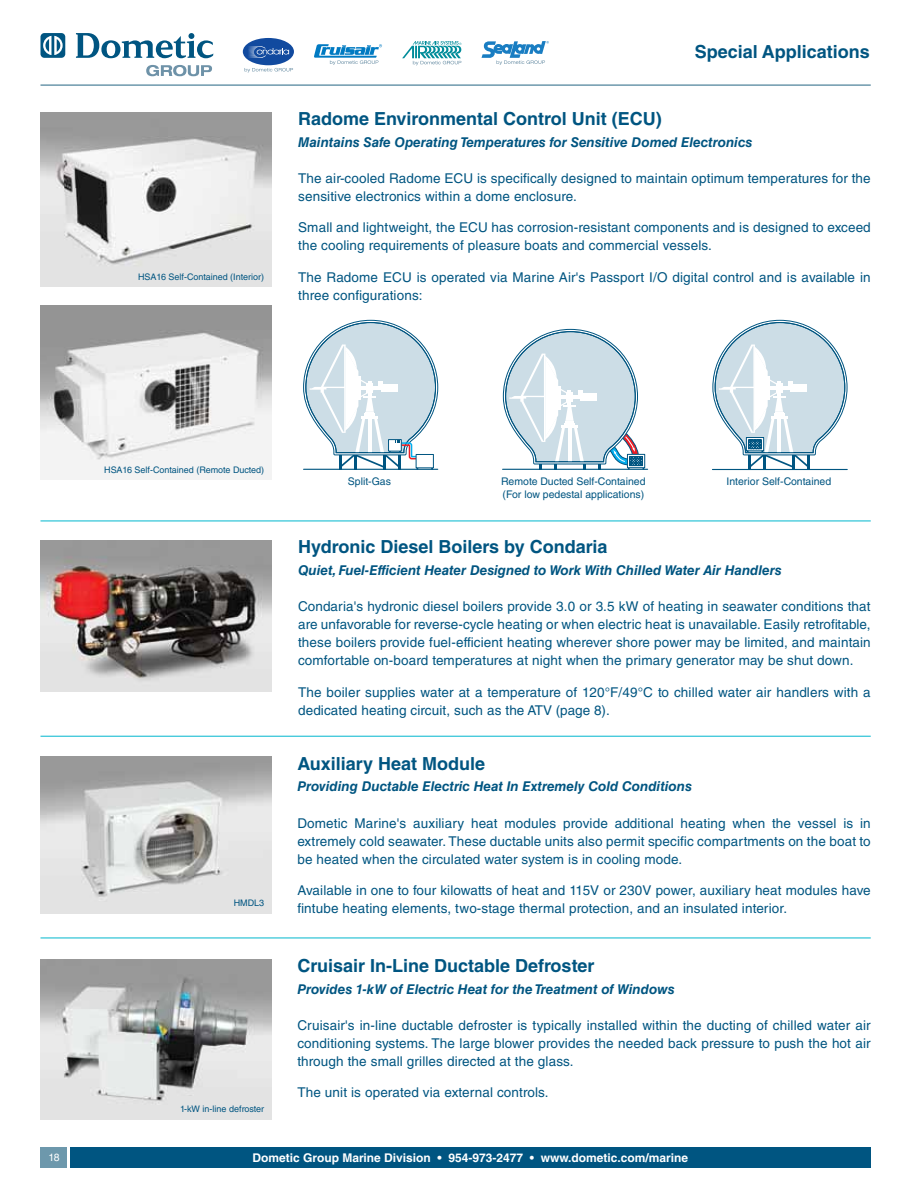
<style>
.page{position:relative;width:918px;height:1188px;background:#fff}
.page>*{position:absolute;margin:0;border:0;box-sizing:border-box;transform-origin:0 0}
.t1{font:700 18px "Helvetica LT Std";color:#005581}
.t2{font:13.5px/18px "Helvetica LT Std";letter-spacing:.01em;color:#005581}
.t3{font:italic 700 13.5px "Helvetica LT Std";color:#005581}
.t4{font:700 12px "Helvetica LT Std";color:#fff}
.t5{font:10.5px "Helvetica LT Std";color:#005581}
.t6{font:10.5px "Helvetica LT Std";color:#fff}
.t7{font:9px "Helvetica LT Std";color:#005581}
</style>
<div class="page">
<hr style="left:40px;top:521px;width:831px;height:1px;background:#00b7ce">
<hr style="left:40px;top:736px;width:831px;height:1px;background:#00b7ce">
<hr style="left:40px;top:938px;width:831px;height:1px;background:#00b7ce">
<img style="left:40px;top:112px;width:231px;height:174px">
<img style="left:40px;top:306px;width:231px;height:174px">
<img style="left:40px;top:541px;width:231px;height:151px">
<img style="left:40px;top:756px;width:231px;height:157px">
<img style="left:40px;top:959px;width:231px;height:161px">
<hr style="left:304px;top:469px;width:134px;height:1px;background:#005581">
<svg style="left:303px;top:320px;width:136px;height:149px"></svg>
<div style="left:416px;top:454px;width:17px;height:14px;background:#fff"></div>
<div style="left:416px;top:454px;width:18px;height:14px;border:1px solid #005581"></div>
<hr style="left:712px;top:469px;width:135px;height:1px;background:#005581">
<svg style="left:712px;top:320px;width:136px;height:149px"></svg>
<hr style="left:503px;top:469px;width:145px;height:1px;background:#005581">
<svg style="left:503px;top:329px;width:142px;height:140px"></svg>
<hr style="left:40px;top:84px;width:831px;height:2px;background:#6d98ac">
<svg style="left:76px;top:33px;width:137px;height:25px"></svg>
<svg style="left:40px;top:33px;width:25px;height:25px"></svg>
<svg style="left:146px;top:65px;width:66px;height:11px"></svg>
<div style="left:70px;top:1148px;width:801px;height:20px;background:#005581"></div>
<div style="left:40px;top:1148px;width:28px;height:20px;background:#6d98ac"></div>
<svg style="left:244px;top:68px;width:49px;height:4px"></svg>
<div style="left:243px;top:38px;width:51px;height:27px;background:#114a9f;border-radius:50%"></div>
<svg style="left:248px;top:46px;width:41px;height:12px"></svg>
<svg style="left:314px;top:44px;width:68px;height:21px"></svg>
<svg style="left:402px;top:41px;width:59px;height:24px"></svg>
<svg style="left:482px;top:41px;width:67px;height:24px"></svg>
<h1 class="t1" style="left:695px;top:41px;width:177px">Special Applications</h1>
<p class="t7" style="left:138px;top:271px;width:128px">HSA16 Self-Contained (Interior)</p>
<h1 class="t1" style="left:298px;top:108px;width:365px">Radome Environmental Control Unit (ECU)</h1>
<p class="t3" style="left:298px;top:134px;width:456px">Maintains Safe Operating Temperatures for Sensitive Domed Electronics</p>
<p class="t2" style="left:298px;top:169px;width:574px">The air-cooled Radome ECU is specifically designed to maintain optimum temperatures for the sensitive electronics within a dome enclosure.</p>
<p class="t2" style="left:298px;top:219px;width:574px">Small and lightweight, the ECU has corrosion-resistant components and is designed to exceed the cooling requirements of pleasure boats and commercial vessels.</p>
<p class="t2" style="left:298px;top:268px;width:574px">The Radome ECU is operated via Marine Air's Passport I/O digital control and is available in three configurations:</p>
<p class="t7" style="left:104px;top:465px;width:162px">HSA16 Self-Contained (Remote Ducted)</p>
<p class="t7" style="left:234px;top:898px;width:32px">HMDL3</p>
<p class="t7" style="left:180px;top:1104px;width:86px">1-kW in-line defroster</p>
<p class="t5" style="left:348px;top:475px;width:45px">Split-Gas</p>
<p class="t5" style="left:501px;top:475px;width:146px">Remote Ducted Self-Contained</p>
<p class="t5" style="left:727px;top:475px;width:106px">Interior Self-Contained</p>
<p class="t5" style="left:503px;top:488px;width:143px">(For low pedestal applications)</p>
<h1 class="t1" style="left:298px;top:536px;width:311px">Hydronic Diesel Boilers by Condaria</h1>
<p class="t3" style="left:298px;top:562px;width:485px">Quiet, Fuel-Efficient Heater Designed to Work With Chilled Water Air Handlers</p>
<p class="t2" style="left:298px;top:597px;width:574px;text-align:justify">Condaria's hydronic diesel boilers provide 3.0 or 3.5 kW of heating in seawater conditions that are unfavorable for reverse-cycle heating or when electric heat is unavailable. Easily retrofitable, these boilers provide fuel-efficient heating wherever shore power may be limited, and maintain comfortable on-board temperatures at night when the primary generator may be shut down.</p>
<p class="t2" style="left:298px;top:683px;width:574px">The boiler supplies water at a temperature of 120°F/49°C to chilled water air handlers with a dedicated heating circuit, such as the ATV (page 8).</p>
<h1 class="t1" style="left:297px;top:752px;width:189px">Auxiliary Heat Module</h1>
<p class="t3" style="left:297px;top:778px;width:396px">Providing Ductable Electric Heat In Extremely Cold Conditions</p>
<p class="t2" style="left:297px;top:814px;width:575px;text-align:justify">Dometic Marine's auxiliary heat modules provide additional heating when the vessel is in extremely cold seawater. These ductable units also permit specific compartments on the boat to be heated when the circulated water system is in cooling mode.</p>
<p class="t2" style="left:297px;top:881px;width:575px">Available in one to four kilowatts of heat and 115V or 230V power, auxiliary heat modules have fintube heating elements, two-stage thermal protection, and an insulated interior.</p>
<h1 class="t1" style="left:297px;top:955px;width:298px">Cruisair In-Line Ductable Defroster</h1>
<p class="t3" style="left:297px;top:981px;width:379px">Provides 1-kW of Electric Heat for the Treatment of Windows</p>
<p class="t2" style="left:297px;top:1016px;width:575px;text-align:justify">Cruisair's in-line ductable defroster is typically installed within the ducting of chilled water air conditioning systems. The large blower provides the needed back pressure to push the hot air through the small grilles directed at the glass.</p>
<p class="t2" style="left:297px;top:1083px;width:253px">The unit is operated via external controls.</p>
<p class="t6" style="left:48px;top:1152px;width:13px">18</p>
<p class="t4" style="left:253px;top:1150px;width:437px">Dometic Group Marine Division • 954-973-2477 • www.dometic.com/marine</p>
</div>
